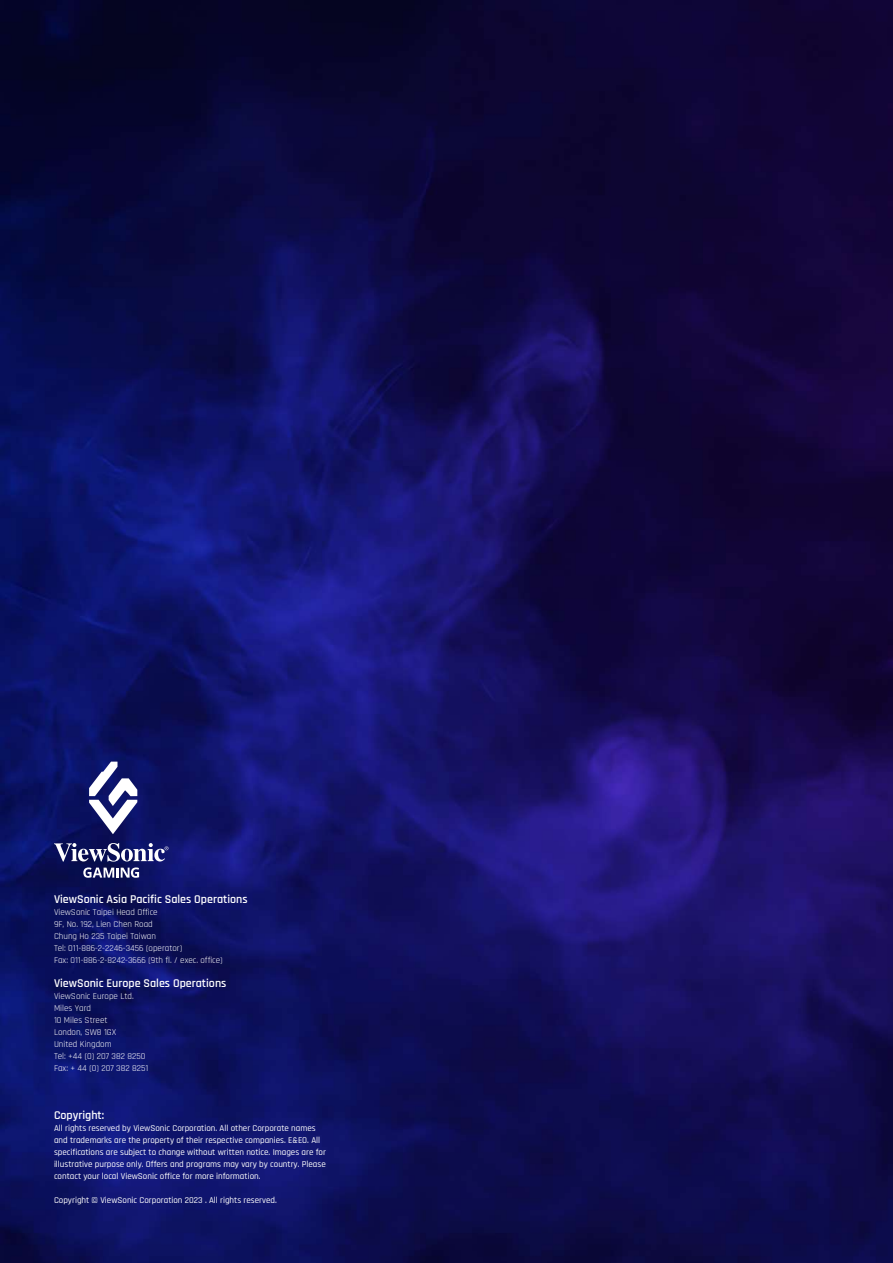
<style>
.page{position:relative;width:893px;height:1263px;background:#fff}
.page>*{position:absolute;margin:0;border:0;box-sizing:border-box;transform-origin:0 0}
.t1{font:600 12px "Rajdhani";color:#fff}
.t2{font:500 9px/12px "Rajdhani";color:#fff}
.t3{font:9px/12px "Rajdhani";color:#fff}
</style>
<div class="page">
<img style="left:0;top:0;width:893px;height:1263px">
<svg style="left:89px;top:762px;width:48px;height:72px"></svg>
<svg style="left:54px;top:843px;width:114px;height:35px"></svg>
<h1 class="t1" style="left:54px;top:892px;width:195px">ViewSonic Asia Pacific Sales Operations</h1>
<p class="t3" style="left:54px;top:906px;width:170px">ViewSonic Taipei Head Office<br>9F, No. 192, Lien Chen Road<br>Chung Ho 235 Taipei Taiwan<br>Tel: 011-886-2-2246-3456 (operator)<br>Fax: 011-886-2-8242-3666 (9th fl. / exec. office)</p>
<h1 class="t1" style="left:54px;top:976px;width:174px">ViewSonic Europe Sales Operations</h1>
<p class="t3" style="left:54px;top:990px;width:96px">ViewSonic Europe Ltd.<br>Miles Yard<br>10 Miles Street<br>London, SW8 1GX<br>United Kingdom<br>Tel: +44 (0) 207 382 8250<br>Fax: + 44 (0) 207 382 8251</p>
<h1 class="t1" style="left:54px;top:1108px;width:52px">Copyright:</h1>
<p class="t2" style="left:54px;top:1122px;width:274px">All rights reserved by ViewSonic Corporation. All other Corporate names and trademarks are the property of their respective companies. E&amp;EO. All specifications are subject to change without written notice. Images are for illustrative purpose only. Offers and programs may vary by country. Please contact your local ViewSonic office for more information.</p>
<p class="t2" style="left:54px;top:1194px;width:224px">Copyright © ViewSonic Corporation 2023 . All rights reserved.</p>
</div>
